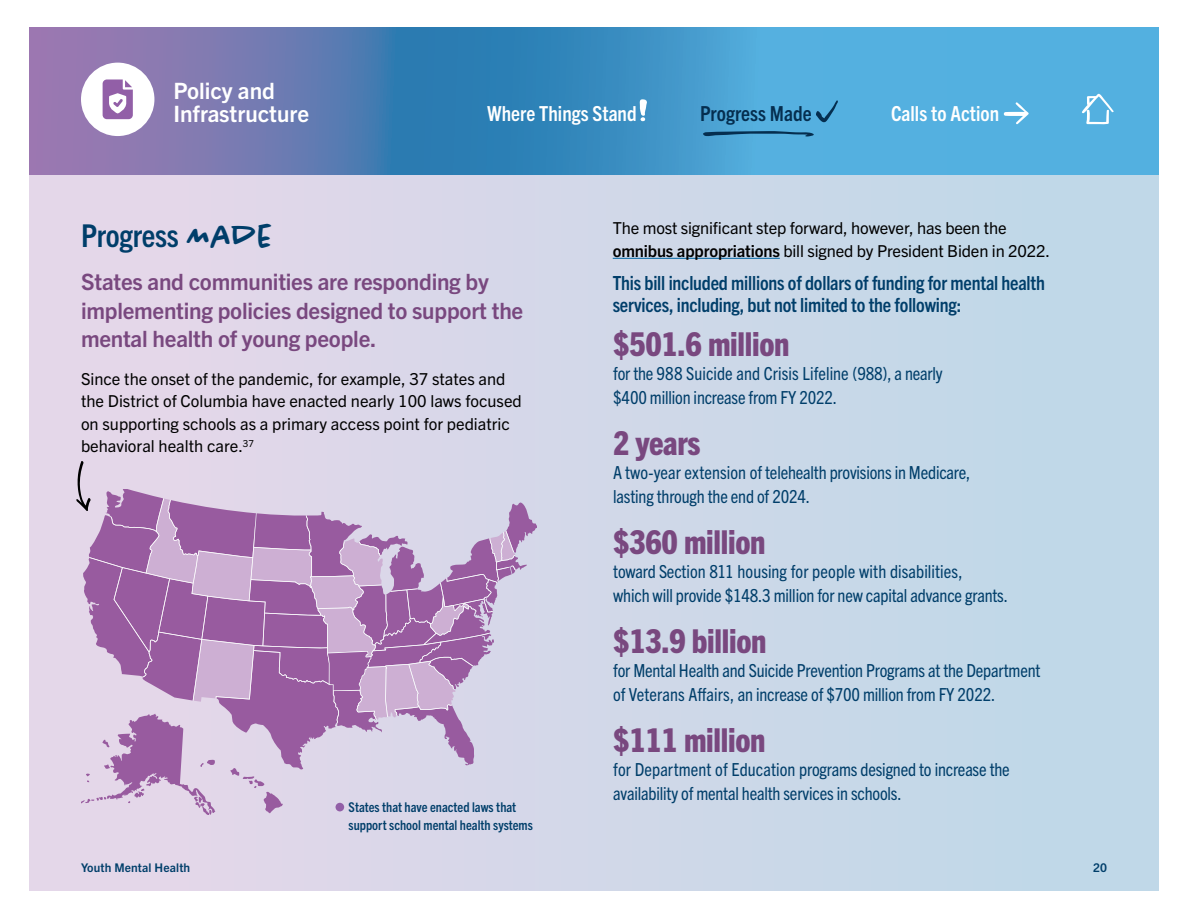
<style>
.page{position:relative;width:1188px;height:918px;background:#fff}
.page>*{position:absolute;margin:0;border:0;box-sizing:border-box;transform-origin:0 0}
.Body_text{font:800 condensed 33px "Trade Gothic Next LT Pro";letter-spacing:-.01em;color:#79487f}
.Intro_text{font:700 condensed 31.5px "Trade Gothic Next LT Pro";letter-spacing:-.01em;color:#003e6a}
.t1{font:700 22.65px/23.1px "Trade Gothic Next LT Pro";color:#fff}
.Body_text-2{font:700 22.5px/28.5px "Trade Gothic Next LT Pro";letter-spacing:-.01em;color:#79487f}
.heading_2{font:700 condensed 20.7px "Trade Gothic Next LT Pro";color:#fff}
.heading_2-2{font:700 condensed 20.7px "Trade Gothic Next LT Pro";color:#052e4f}
.Body_text-3{font:700 condensed 19.5px/22.5px "Trade Gothic Next LT Pro";letter-spacing:-.01em;color:#003e6a}
.Body_text-4{font:condensed 18px/24px "Trade Gothic Next LT Pro";letter-spacing:-.01em;color:#003e6a}
.Body_text-5{font:16.5px/22.5px "Trade Gothic Next LT Pro";color:#000}
.t2{font:700 condensed 13.5px/18px "Trade Gothic Next LT Pro";color:#003e6a}
.Body_text-6{font:700 12px "Trade Gothic Next LT Pro";letter-spacing:.01em;color:#003e6a}
.s1{font-family:"Chantal";font-weight:500;font-stretch:normal}
.s2{font-weight:700}
</style>
<div class="page">
<div style="left:29px;top:27px;width:1130px;height:864px;background:linear-gradient(to right,#e8d7e9,#bcd8e8)"></div>
<svg style="left:29px;top:27px;width:1130px;height:148px;background:#5593c6"></svg>
<div style="left:81px;top:63px;width:73px;height:73px;background:#fff;border-radius:50%"></div>
<svg style="left:103px;top:79px;width:30px;height:40px"></svg>
<hr style="left:613px;top:258px;width:167px;height:1px;background:#0065a4">
<svg style="left:816px;top:100px;width:22px;height:22px"></svg>
<svg style="left:639px;top:99px;width:8px;height:22px"></svg>
<svg style="left:1004px;top:102px;width:25px;height:22px"></svg>
<svg style="left:703px;top:131px;width:111px;height:6px"></svg>
<svg style="left:76px;top:460px;width:460px;height:355px;background:#c2a5cb"></svg>
<svg style="left:1081px;top:93px;width:33px;height:31px"></svg>
<div style="left:336px;top:803px;width:8px;height:8px;background:#925fa7;border-radius:50%"></div>
<p class="t1" style="left:173px;top:78px;width:137px">Policy and<br>Infrastructure</p>
<p class="heading_2" style="left:487px;top:100px;width:151px">Where Things Stand</p>
<p class="heading_2-2" style="left:700px;top:100px;width:113px">Progress Made</p>
<p class="heading_2" style="left:891px;top:100px;width:110px">Calls to Action</p>
<p class="Intro_text" style="left:81px;top:214px;width:193px">Progress <span class="s1">Made</span></p>
<p class="Body_text-2" style="left:81px;top:266px;width:444px">States and communities are responding by implementing policies designed to support the mental health of young people.</p>
<p class="Body_text-5" style="left:81px;top:366px;width:442px">Since the onset of the pandemic, for example, 37 states and the District of Columbia have enacted nearly 100 laws focused on supporting schools as a primary access point for pediatric behavioral health care.<sup>37</sup></p>
<p class="t2" style="left:349px;top:797px;width:186px">States that have enacted laws that support school mental health systems</p>
<p class="Body_text-5" style="left:613px;top:216px;width:439px">The most significant step forward, however, has been the <span class="s2">omnibus appropriations</span> bill signed by President Biden in 2022.</p>
<p class="Body_text-3" style="left:613px;top:270px;width:434px">This bill included millions of dollars of funding for mental health services, including, but not limited to the following:</p>
<p class="Body_text" style="left:613px;top:322px;width:178px">$501.6 million</p>
<p class="Body_text-4" style="left:613px;top:360px;width:331px">for the 988 Suicide and Crisis Lifeline (988), a nearly $400 million increase from FY 2022.</p>
<p class="Body_text" style="left:613px;top:421px;width:89px">2 years</p>
<p class="Body_text-4" style="left:613px;top:459px;width:359px">A two-year extension of telehealth provisions in Medicare, lasting through the end of 2024.</p>
<p class="Body_text" style="left:613px;top:520px;width:154px">$360 million</p>
<p class="Body_text-4" style="left:613px;top:558px;width:396px">toward Section 811 housing for people with disabilities,<br>which will provide $148.3 million for new capital advance grants.</p>
<p class="Body_text" style="left:613px;top:619px;width:155px">$13.9 billion</p>
<p class="Body_text-4" style="left:613px;top:657px;width:429px">for Mental Health and Suicide Prevention Programs at the Department of Veterans Affairs, an increase of $700 million from FY 2022.</p>
<p class="Body_text" style="left:613px;top:718px;width:154px">$111 million</p>
<p class="Body_text-4" style="left:613px;top:756px;width:398px">for Department of Education programs designed to increase the availability of mental health services in schools.</p>
<p class="Body_text-6" style="left:81px;top:860px;width:111px">Youth Mental Health</p>
<p class="Body_text-6" style="left:1093px;top:860px;width:15px">20</p>
</div>
